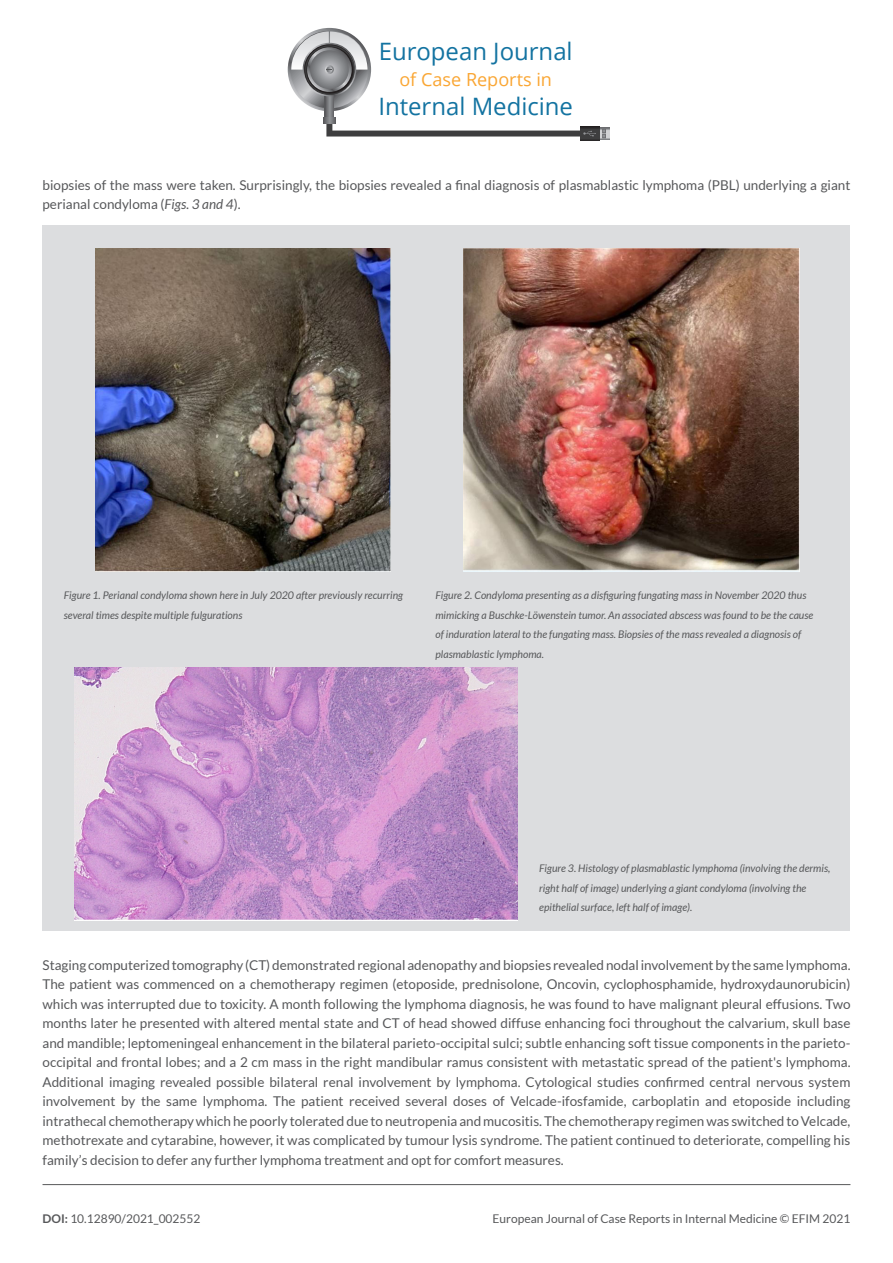
<style>
.page{position:relative;width:893px;height:1263px;background:#fff}
.page>*{position:absolute;margin:0;border:0;box-sizing:border-box;transform-origin:0 0}
.t1{font:24px "Open Sans";color:#1373a1}
.t2{font:18px "Open Sans";color:#faa633}
.TESTO_ARTICOLO{font:13.5px/19.5px "Lato";color:#57585a}
.t3{font:12px "Lato";color:#57585a}
.DIDASCALIA{font:italic 10.5px/19.5px "Lato";color:#57585a}
.s1{font-style:italic}
.s2{font-weight:700}
</style>
<div class="page">
<svg style="left:288px;top:28px;width:83px;height:83px"></svg>
<svg style="left:291px;top:31px;width:77px;height:77px"></svg>
<svg style="left:325px;top:96px;width:9px;height:21px"></svg>
<svg style="left:303px;top:43px;width:53px;height:53px"></svg>
<svg style="left:304px;top:44px;width:51px;height:51px"></svg>
<svg style="left:307px;top:47px;width:45px;height:45px"></svg>
<svg style="left:310px;top:50px;width:39px;height:39px"></svg>
<svg style="left:291px;top:31px;width:76px;height:43px"></svg>
<svg style="left:600px;top:128px;width:10px;height:11px"></svg>
<svg style="left:603px;top:129px;width:2px;height:9px"></svg>
<svg style="left:580px;top:126px;width:20px;height:15px"></svg>
<svg style="left:323px;top:117px;width:273px;height:20px"></svg>
<hr style="left:43px;top:1184px;width:807px;height:1px;background:#57585a">
<div style="left:43px;top:225px;width:807px;height:706px;background:#dcdddf"></div>
<img style="left:95px;top:248px;width:295px;height:323px">
<img style="left:463px;top:248px;width:337px;height:323px">
<img style="left:75px;top:667px;width:443px;height:254px">
<h1 class="t1" style="left:379px;top:35px;width:196px">European Journal</h1>
<h2 class="t2" style="left:399px;top:67px;width:154px">of Case Reports in</h2>
<h1 class="t1" style="left:378px;top:89px;width:196px">Internal Medicine</h1>
<p class="TESTO_ARTICOLO" style="left:43px;top:175px;width:809px">biopsies of the mass were taken. Surprisingly, the biopsies revealed a final diagnosis of plasmablastic lymphoma (PBL) underlying a giant perianal condyloma (<span class="s1">Figs. 3 and 4</span>).</p>
<p class="DIDASCALIA" style="left:64px;top:586px;width:341px">Figure 1. Perianal condyloma shown here in July 2020 after previously recurring several times despite multiple fulgurations</p>
<p class="DIDASCALIA" style="left:435px;top:586px;width:379px">Figure 2. Condyloma presenting as a disfiguring fungating mass in November 2020 thus mimicking a Buschke-Löwenstein tumor. An associated abscess was found to be the cause of induration lateral to the fungating mass. Biopsies of the mass revealed a diagnosis of plasmablastic lymphoma.</p>
<p class="DIDASCALIA" style="left:539px;top:859px;width:293px">Figure 3. Histology of plasmablastic lymphoma (involving the dermis, right half of image) underlying a giant condyloma (involving the epithelial surface, left half of image).</p>
<p class="TESTO_ARTICOLO" style="left:43px;top:955px;width:809px;text-align:justify">Staging computerized tomography (CT) demonstrated regional adenopathy and biopsies revealed nodal involvement by the same lymphoma.<br>The patient was commenced on a chemotherapy regimen (etoposide, prednisolone, Oncovin, cyclophosphamide, hydroxydaunorubicin) which was interrupted due to toxicity. A month following the lymphoma diagnosis, he was found to have malignant pleural effusions. Two months later he presented with altered mental state and CT of head showed diffuse enhancing foci throughout the calvarium, skull base and mandible; leptomeningeal enhancement in the bilateral parieto-occipital sulci; subtle enhancing soft tissue components in the parieto&shy;occipital and frontal lobes; and a 2 cm mass in the right mandibular ramus consistent with metastatic spread of the patient's lymphoma.<br>Additional imaging revealed possible bilateral renal involvement by lymphoma. Cytological studies confirmed central nervous system involvement by the same lymphoma. The patient received several doses of Velcade-ifosfamide, carboplatin and etoposide including intrathecal chemotherapy which he poorly tolerated due to neutropenia and mucositis. The chemotherapy regimen was switched to Velcade, methotrexate and cytarabine, however, it was complicated by tumour lysis syndrome. The patient continued to deteriorate, compelling his family’s decision to defer any further lymphoma treatment and opt for comfort measures.</p>
<p class="t3" style="left:43px;top:1212px;width:159px"><span class="s2">DOI:</span> 10.12890/2021_002552</p>
<p class="t3" style="left:493px;top:1212px;width:359px">European Journal of Case Reports in Internal Medicine © EFIM 2021</p>
</div>
